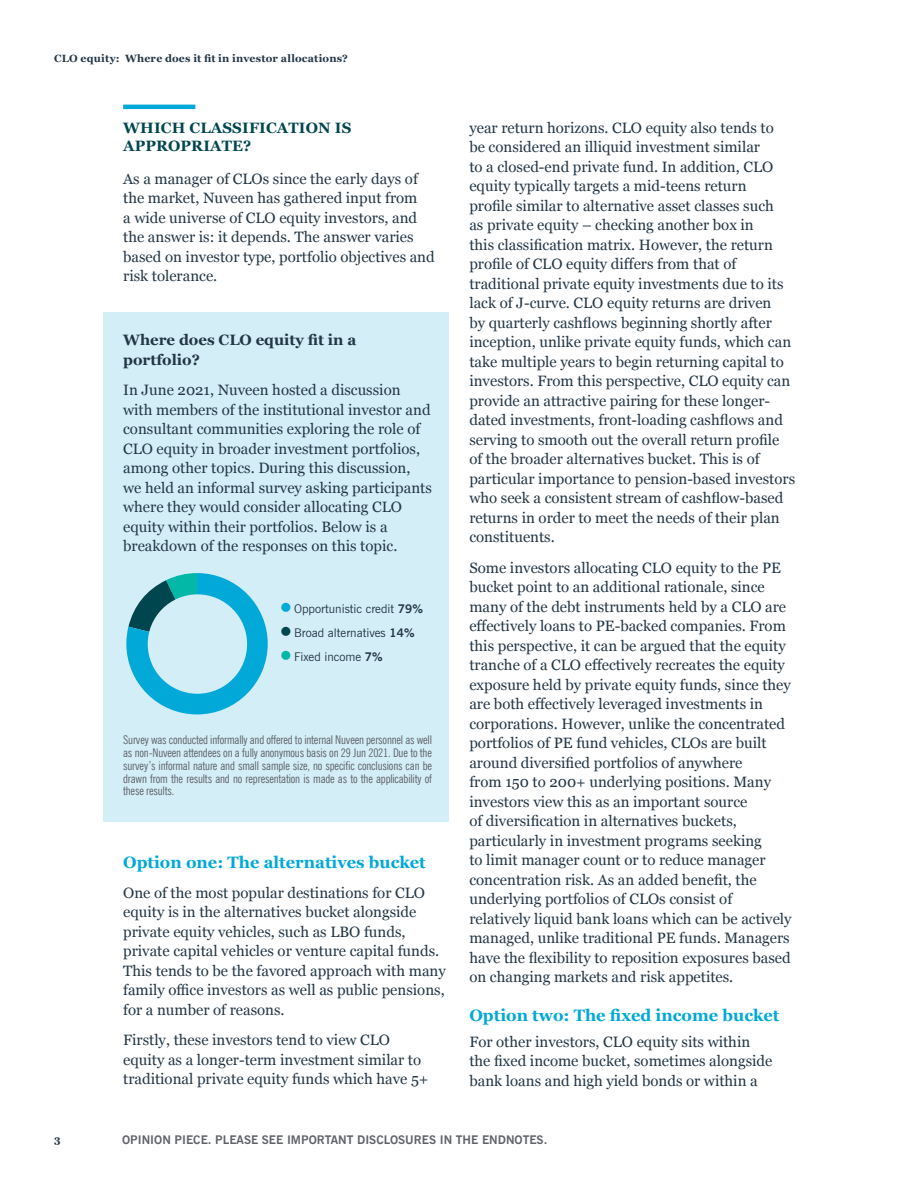
<style>
.page{position:relative;width:918px;height:1188px;background:#fff}
.page>*{position:absolute;margin:0;border:0;box-sizing:border-box;transform-origin:0 0}
.Body{font:700 16.5px "Georgia";color:#00a9d8}
.Subhead_2{font:700 16.5px "Georgia";color:#00a9d8}
.Body-2{font:15px/19.5px "Georgia";color:#233645}
.Body-3{font:700 15px/19.5px "Georgia";color:#233645}
.Subhead_1{font:700 15px/18px "Georgia";letter-spacing:.01em;color:#00464e}
._8_pt_disclosure{font:condensed 12px/12.8px "News Gothic BT";letter-spacing:-.015em;color:#5f6369;text-align:justify}
.t1{font:12px "News Gothic BT";color:#233645}
.t2{font:700 12px "News Gothic BT";color:#5f6369}
.t3{font:700 10.5px "Georgia";letter-spacing:.02em;color:#233645}
.s1{font-weight:700}
</style>
<div class="page">
<hr style="left:123px;top:105px;width:72px;height:4px;background:#00a9d8">
<div style="left:103px;top:312px;width:346px;height:509px;background:#d4eef7"></div>
<svg style="left:126px;top:573px;width:142px;height:141px"></svg>
<div style="left:148px;top:594px;width:99px;height:100px;background:#d4eef7;border-radius:50%"></div>
<p class="t3" style="left:54px;top:50px;width:295px">CLO equity: Where does it fit in investor allocations?</p>
<p class="Subhead_1" style="left:123px;top:118px;width:230px">WHICH CLASSIFICATION IS<br>APPROPRIATE?</p>
<p class="Body-2" style="left:123px;top:168px;width:313px">As a manager of CLOs since the early days of the market, Nuveen has gathered input from<br>a wide universe of CLO equity investors, and the answer is: it depends. The answer varies based on investor type, portfolio objectives and risk tolerance.</p>
<p class="Body-3" style="left:123px;top:330px;width:235px">Where does CLO equity fit in a portfolio?</p>
<p class="Body-2" style="left:123px;top:380px;width:310px">In June 2021, Nuveen hosted a discussion with members of the institutional investor and consultant communities exploring the role of CLO equity in broader investment portfolios, among other topics. During this discussion, we held an informal survey asking participants where they would consider allocating CLO equity within their portfolios. Below is a breakdown of the responses on this topic.</p>
<p class="t1" style="left:282px;top:601px;width:143px"><sup>■</sup> Opportunistic credit <span class="s1">79%</span></p>
<p class="t1" style="left:282px;top:626px;width:135px"><sup>■</sup> Broad alternatives <span class="s1">14%</span></p>
<p class="t1" style="left:282px;top:650px;width:103px"><sup>■</sup> Fixed income <span class="s1">7%</span></p>
<p class="_8_pt_disclosure" style="left:123px;top:734px;width:310px">Survey was conducted informally and offered to internal Nuveen personnel as well as non-Nuveen attendees on a fully anonymous basis on 29 Jun 2021. Due to the survey’s informal nature and small sample size, no specific conclusions can be drawn from the results and no representation is made as to the applicability of these results.</p>
<p class="Body" style="left:123px;top:849px;width:304px">Option one: The alternatives bucket</p>
<p class="Body-2" style="left:123px;top:882px;width:324px">One of the most popular destinations for CLO equity is in the alternatives bucket alongside private equity vehicles, such as LBO funds, private capital vehicles or venture capital funds.<br>This tends to be the favored approach with many family office investors as well as public pensions, for a number of reasons.</p>
<p class="Body-2" style="left:123px;top:1030px;width:307px">Firstly, these investors tend to view CLO equity as a longer-term investment similar to traditional private equity funds which have 5+</p>
<p class="Body-2" style="left:469px;top:117px;width:327px">year return horizons. CLO equity also tends to<br>be considered an illiquid investment similar<br>to a closed-end private fund. In addition, CLO equity typically targets a mid-teens return<br>profile similar to alternative asset classes such<br>as private equity – checking another box in<br>this classification matrix. However, the return profile of CLO equity differs from that of traditional private equity investments due to its lack of J-curve. CLO equity returns are driven<br>by quarterly cashflows beginning shortly after inception, unlike private equity funds, which can take multiple years to begin returning capital to investors. From this perspective, CLO equity can provide an attractive pairing for these longer&shy;dated investments, front-loading cashflows and serving to smooth out the overall return profile of the broader alternatives bucket. This is of particular importance to pension-based investors who seek a consistent stream of cashflow-based returns in order to meet the needs of their plan constituents.</p>
<p class="Body-2" style="left:469px;top:557px;width:324px">Some investors allocating CLO equity to the PE bucket point to an additional rationale, since many of the debt instruments held by a CLO are effectively loans to PE-backed companies. From this perspective, it can be argued that the equity tranche of a CLO effectively recreates the equity exposure held by private equity funds, since they are both effectively leveraged investments in corporations. However, unlike the concentrated portfolios of PE fund vehicles, CLOs are built around diversified portfolios of anywhere<br>from 150 to 200+ underlying positions. Many investors view this as an important source<br>of diversification in alternatives buckets, particularly in investment programs seeking<br>to limit manager count or to reduce manager concentration risk. As an added benefit, the underlying portfolios of CLOs consist of relatively liquid bank loans which can be actively managed, unlike traditional PE funds. Managers have the flexibility to reposition exposures based on changing markets and risk appetites.</p>
<p class="Subhead_2" style="left:469px;top:1003px;width:312px">Option two: The fixed income bucket</p>
<p class="Body-2" style="left:469px;top:1031px;width:305px">For other investors, CLO equity sits within the fixed income bucket, sometimes alongside bank loans and high yield bonds or within a</p>
<p class="t3" style="left:54px;top:1131px;width:8px">3</p>
<p class="t2" style="left:122px;top:1133px;width:427px">OPINION PIECE. PLEASE SEE IMPORTANT DISCLOSURES IN THE ENDNOTES.</p>
</div>
